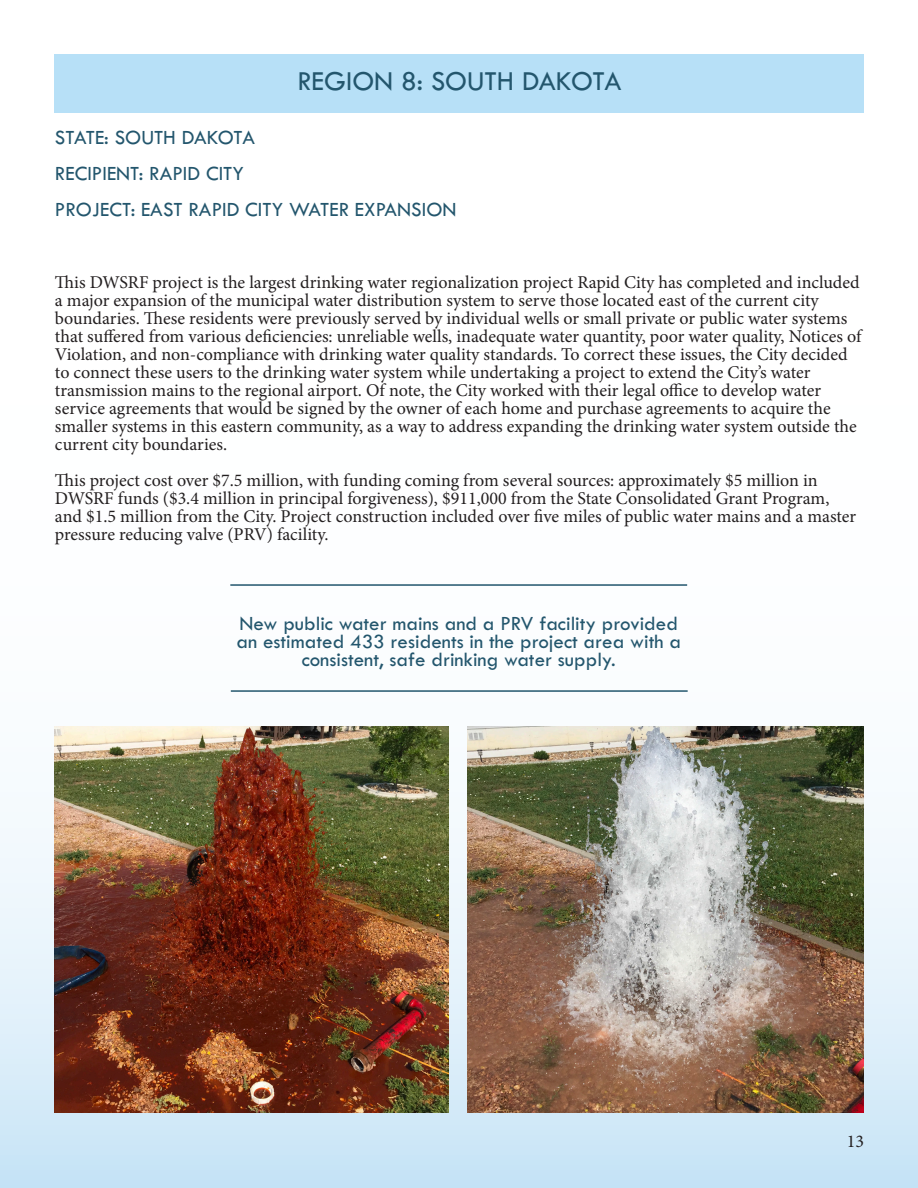
<style>
.page{position:relative;width:918px;height:1188px;background:#fff}
.page>*{position:absolute;margin:0;border:0;box-sizing:border-box;transform-origin:0 0}
.t1{font:28.5px "Tw Cen MT Std";color:#23566d}
.t2{font:21px/36px "Tw Cen MT Std";color:#23566d}
.t3{font:18px/18px "Minion Pro";color:#231f20}
</style>
<div class="page">
<img style="left:0;top:112px;width:918px;height:1076px">
<div style="left:54px;top:54px;width:810px;height:58px;background:#b7e0f7"></div>
<hr style="left:231px;top:690px;width:457px;height:2px;background:#23566d">
<hr style="left:230px;top:584px;width:457px;height:2px;background:#23566d">
<img style="left:55px;top:727px;width:394px;height:385px">
<img style="left:467px;top:727px;width:396px;height:386px">
<h2 class="t1" style="left:297px;top:66px;width:326px">REGION 8: SOUTH DAKOTA</h2>
<h3 class="t2" style="left:55px;top:120px;width:403px">STATE: SOUTH DAKOTA<br>RECIPIENT: RAPID CITY<br>PROJECT: EAST RAPID CITY WATER EXPANSION</h3>
<p class="t3" style="left:55px;top:273px;width:808px">This DWSRF project is the largest drinking water regionalization project Rapid City has completed and included a major expansion of the municipal water distribution system to serve those located east of the current city boundaries. These residents were previously served by individual wells or small private or public water systems that suffered from various deficiencies: unreliable wells, inadequate water quantity, poor water quality, Notices of Violation, and non-compliance with drinking water quality standards. To correct these issues, the City decided to connect these users to the drinking water system while undertaking a project to extend the City’s water transmission mains to the regional airport. Of note, the City worked with their legal office to develop water service agreements that would be signed by the owner of each home and purchase agreements to acquire the smaller systems in this eastern community, as a way to address expanding the drinking water system outside the current city boundaries.</p>
<p class="t3" style="left:55px;top:471px;width:803px">This project cost over $7.5 million, with funding coming from several sources: approximately $5 million in DWSRF funds ($3.4 million in principal forgiveness), $911,000 from the State Consolidated Grant Program, and $1.5 million from the City. Project construction included over five miles of public water mains and a master pressure reducing valve (PRV) facility.</p>
<p class="t2" style="left:237px;top:615px;width:446px;line-height:18px;text-align:center">New public water mains and a PRV facility provided an estimated 433 residents in the project area with a consistent, safe drinking water supply.</p>
<p class="t3" style="left:847px;top:1132px;width:19px">13</p>
</div>
